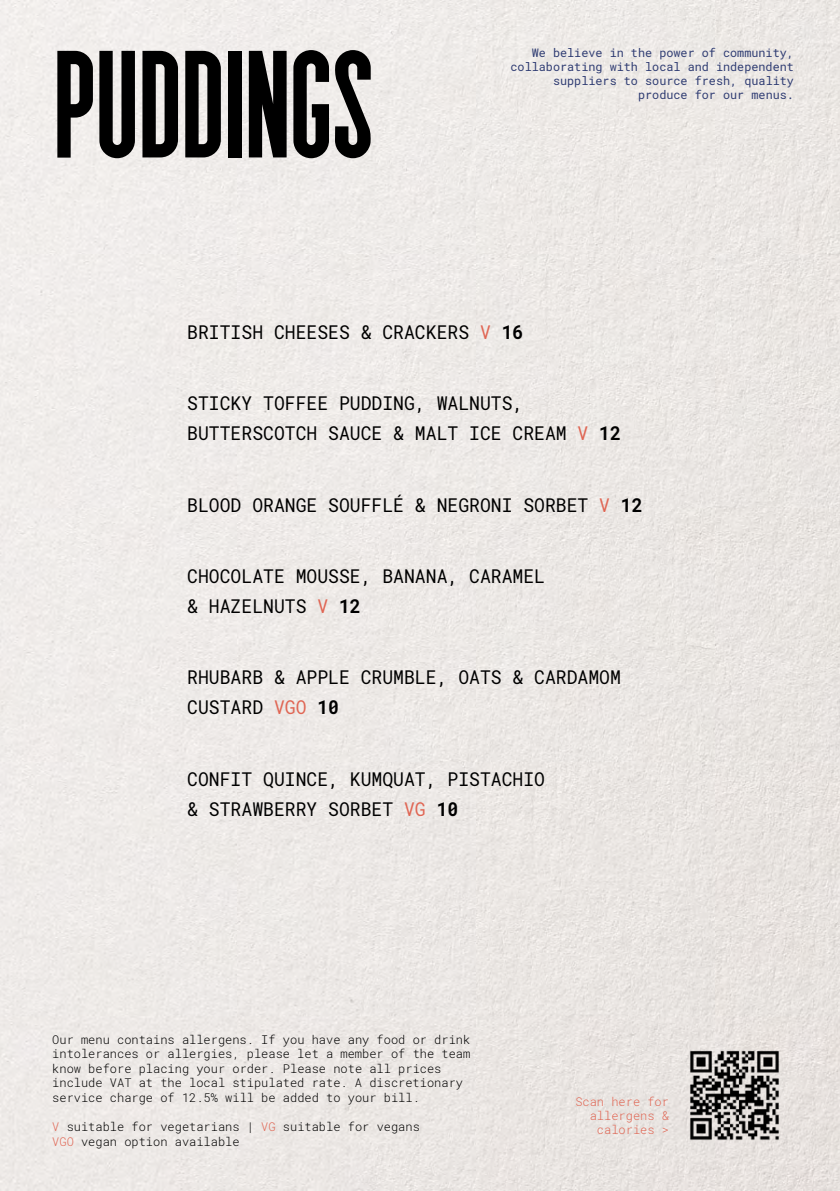
<style>
.page{position:relative;width:840px;height:1191px;background:#fff}
.page>*{position:absolute;margin:0;border:0;box-sizing:border-box;transform-origin:0 0}
.t1{font:160px "II Balfron";letter-spacing:-.015em;color:#000}
.t2{font:19px/30px "Roboto Mono";color:#000;scale:.95 1}
.t3{font:300 12px/14.4px "Roboto Mono";color:#000}
.t4{font:300 12px/14.4px "Roboto Mono";color:#e06654;text-align:right}
.t5{font:11.8px/14.2px "Roboto Mono";color:#303d73;text-align:right}
.s1{color:#e06654}
.s2{font-weight:700}
</style>
<div class="page">
<img style="left:0;top:0;width:839px;height:1191px">
<img style="left:683px;top:1044px;width:103px;height:101px">
<h1 class="t1" style="left:52px;top:33px;width:323px">PUDDINGS</h1>
<p class="t5" style="left:510px;top:45px;width:285px">We believe in the power of community, collaborating with local and independent suppliers to source fresh, quality produce for our menus.</p>
<h2 class="t2" style="left:187px;top:316px;width:355px">BRITISH CHEESES &amp; CRACKERS <span class="s1">V</span> <span class="s2">16</span></h2>
<h2 class="t2" style="left:187px;top:388px;width:458px">STICKY TOFFEE PUDDING, WALNUTS,<br>BUTTERSCOTCH SAUCE &amp; MALT ICE CREAM <span class="s1">V</span> <span class="s2">12</span></h2>
<h2 class="t2" style="left:187px;top:489px;width:480px">BLOOD ORANGE SOUFFLÉ &amp; NEGRONI SORBET <span class="s1">V</span> <span class="s2">12</span></h2>
<h2 class="t2" style="left:187px;top:560px;width:378px">CHOCOLATE MOUSSE, BANANA, CARAMEL &amp; HAZELNUTS <span class="s1">V</span> <span class="s2">12</span></h2>
<h2 class="t2" style="left:187px;top:662px;width:458px">RHUBARB &amp; APPLE CRUMBLE, OATS &amp; CARDAMOM<br>CUSTARD <span class="s1">VGO</span> <span class="s2">10</span></h2>
<h2 class="t2" style="left:187px;top:763px;width:378px">CONFIT QUINCE, KUMQUAT, PISTACHIO &amp; STRAWBERRY SORBET <span class="s1">VG</span> <span class="s2">10</span></h2>
<p class="t3" style="left:52px;top:1032px;width:419px">Our menu contains allergens. If you have any food or drink intolerances or allergies, please let a member of the team know before placing your order. Please note all prices include VAT at the local stipulated rate. A discretionary service charge of 12.5% will be added to your bill.</p>
<p class="t3" style="left:52px;top:1119px;width:369px"><span class="s1">V</span> suitable for vegetarians | <span class="s1">VG</span> suitable for vegans<br><span class="s1">VGO</span> vegan option available</p>
<p class="t4" style="left:575px;top:1093px;width:95px">Scan here for allergens &amp; calories &gt;</p>
</div>
